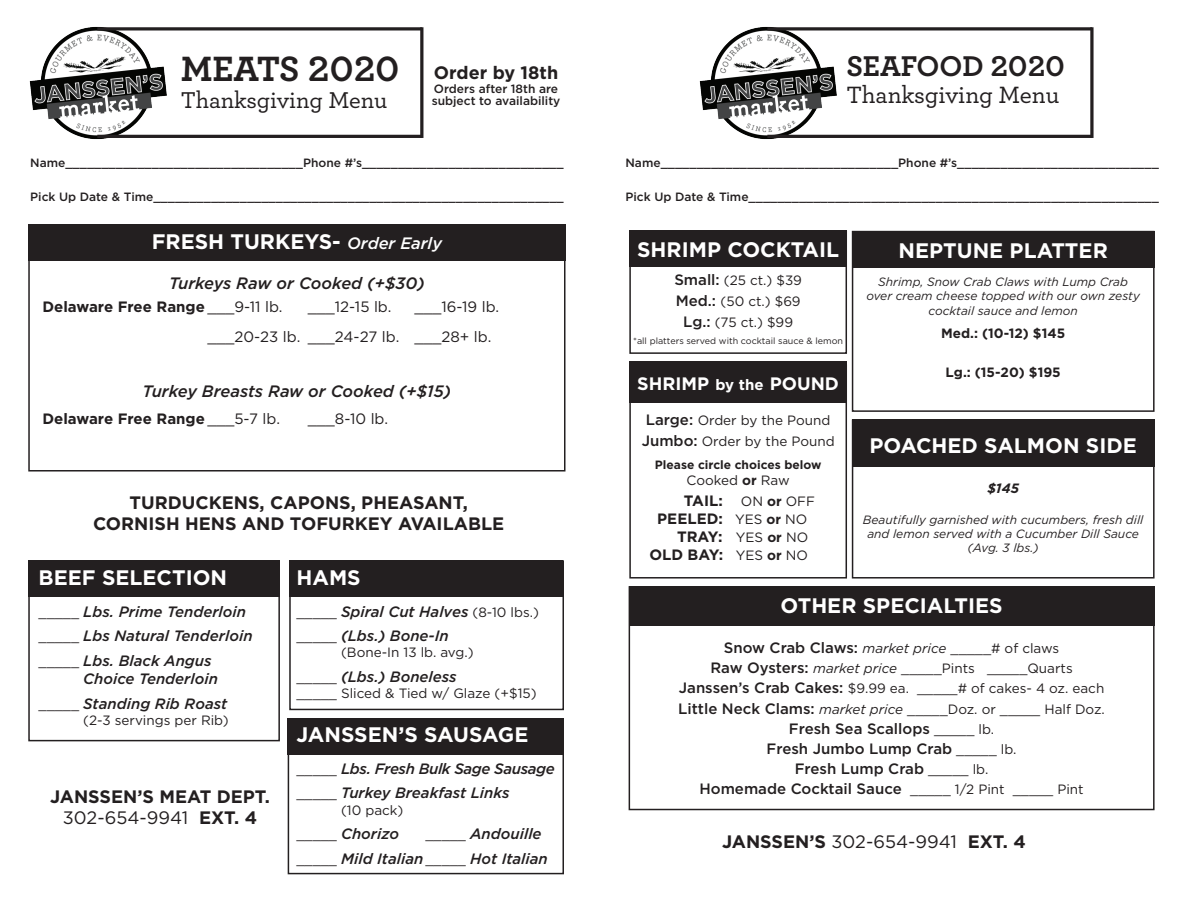
<style>
.page{position:relative;width:1188px;height:918px;background:#fff}
.page>*{position:absolute;margin:0;border:0;box-sizing:border-box;transform-origin:0 0}
.t1{font:700 36.9px "Archer Pro";letter-spacing:-.005em;color:#231f20}
.t2{font:700 30px "Archer Pro";color:#231f20}
.t3{font:500 24.75px "Archer Pro";color:#231f20}
.t4{font:500 24px "Archer Pro";color:#231f20}
.t5{font:700 21px "Gotham";color:#fff}
.t6{font:700 18px/21.6px "Gotham";color:#231f20;text-align:center}
.t7{font:700 18px "Gotham";color:#fff}
.t8{font:italic 500 16.5px "Gotham";color:#231f20}
.t9{font:italic 500 15px/24.8px "Gotham";color:#231f20}
.t10{font:500 15px/20.1px "Gotham";color:#231f20;text-align:center}
.t11{font:700 15px "Gotham";color:#231f20}
.t12{font:15px/29.8px "Gotham";color:#231f20}
.t13{font:italic 500 15px/24.8px "Gotham";letter-spacing:-.025em;color:#231f20}
.t14{font:13.5px/21px "Gotham";color:#231f20;text-align:center}
.t15{font:700 13.5px "Gotham";color:#231f20}
.t16{font:italic 700 13.5px "Gotham";color:#231f20}
.t17{font:500 12px/12px "Gotham";color:#231f20}
.t18{font:italic 12px/14.4px "Gotham";color:#231f20;text-align:center}
.t19{font:700 12px "Gotham";color:#231f20}
.t20{font:9px "Gotham";color:#231f20}
.s1{font-weight:500;font-style:italic;font-size:16.5px}
.s2{font-weight:400}
.s3{font-weight:400;font-style:normal;font-size:13.5px}
.s4{font-weight:500;font-style:italic;font-size:15px}
.s5{font-weight:500;font-size:15px}
.s6{font-size:15px}
.s7{font-weight:700}
.s8{font-weight:400;font-size:13.5px}
.s9{font-size:13.5px}
.s10{font-weight:400;font-style:italic;font-size:13.5px}
.s11{font-style:italic}
</style>
<div class="page">
<img style="left:29px;top:26px;width:138px;height:113px">
<svg style="left:97px;top:27px;width:323px;height:4px"></svg>
<hr style="left:97px;top:135px;width:325px;height:3px;background:#231f20">
<hr style="left:420px;top:27px;width:3px;height:111px;background:#231f20">
<img style="left:699px;top:26px;width:138px;height:113px">
<svg style="left:767px;top:27px;width:323px;height:4px"></svg>
<hr style="left:767px;top:135px;width:325px;height:3px;background:#231f20">
<svg style="left:1090px;top:27px;width:4px;height:111px"></svg>
<div style="left:629px;top:231px;width:218px;height:36px;background:#231f20"></div>
<div style="left:629px;top:231px;width:218px;height:123px;border:2px solid #231f20"></div>
<div style="left:852px;top:231px;width:303px;height:36px;background:#231f20"></div>
<div style="left:852px;top:420px;width:303px;height:47px;background:#231f20"></div>
<div style="left:852px;top:231px;width:303px;height:181px;border:2px solid #231f20"></div>
<div style="left:852px;top:420px;width:303px;height:159px;border:2px solid #231f20"></div>
<div style="left:629px;top:362px;width:218px;height:41px;background:#231f20"></div>
<div style="left:629px;top:364px;width:218px;height:215px;border:2px solid #231f20"></div>
<div style="left:629px;top:586px;width:526px;height:39px;background:#231f20"></div>
<div style="left:629px;top:586px;width:526px;height:224px;border:2px solid #231f20"></div>
<div style="left:288px;top:718px;width:276px;height:36px;background:#231f20"></div>
<div style="left:28px;top:560px;width:252px;height:37px;background:#231f20"></div>
<div style="left:28px;top:224px;width:538px;height:37px;background:#231f20"></div>
<div style="left:289px;top:560px;width:273px;height:37px;background:#231f20"></div>
<div style="left:288px;top:718px;width:276px;height:156px;border:2px solid #231f20"></div>
<div style="left:28px;top:560px;width:252px;height:181px;border:2px solid #231f20"></div>
<div style="left:28px;top:224px;width:538px;height:248px;border:2px solid #231f20"></div>
<div style="left:289px;top:560px;width:275px;height:150px;border:2px solid #231f20"></div>
<h1 class="t1" style="left:181px;top:40px;width:220px">MEATS 2020</h1>
<h3 class="t4" style="left:181px;top:83px;width:208px">Thanksgiving Menu</h3>
<h3 class="t6" style="left:434px;top:62px;width:126px">Order by 18th</h3>
<h2 class="t2" style="left:846px;top:42px;width:220px">SEAFOOD 2020</h2>
<h3 class="t3" style="left:846px;top:77px;width:215px">Thanksgiving Menu</h3>
<p class="t17" style="left:432px;top:82px;width:130px">Orders after 18th are subject to availability</p>
<p class="t17" style="left:30px;top:156px;width:535px">Name_________________________________Phone #’s____________________________</p>
<p class="t17" style="left:30px;top:191px;width:535px">Pick Up Date &amp; Time_________________________________________________________</p>
<h3 class="t5" style="left:152px;top:229px;width:292px">FRESH TURKEYS- <span class="s1">Order Early</span></h3>
<p class="t8" style="left:169px;top:274px;width:257px">Turkeys Raw or Cooked (+$30)</p>
<p class="t11" style="left:42px;top:298px;width:242px">Delaware Free Range <span class="s2">___9-11 lb.</span></p>
<p class="t12" style="left:308px;top:292px;width:85px">___12-15 lb.</p>
<p class="t12" style="left:207px;top:292px;width:293px;text-indent:207px">___16-19 lb. ___20-23 lb. ___24-27 lb. ___28+ lb.</p>
<p class="t8" style="left:143px;top:382px;width:310px">Turkey Breasts Raw or Cooked (+$15)</p>
<p class="t11" style="left:42px;top:410px;width:239px">Delaware Free Range <span class="s2">___5-7 lb.</span></p>
<p class="t12" style="left:308px;top:403px;width:82px">___8-10 lb.</p>
<h3 class="t6" style="left:93px;top:491px;width:413px">TURDUCKENS, CAPONS, PHEASANT,<br>CORNISH HENS AND TOFURKEY AVAILABLE</h3>
<h3 class="t5" style="left:39px;top:565px;width:190px">BEEF SELECTION</h3>
<p class="t9" style="left:39px;top:599px;width:216px"><span class="s3">_____</span> Lbs. Prime Tenderloin <span class="s3">_____</span> Lbs Natural Tenderloin <span class="s3">_____</span> Lbs. Black Angus</p>
<p class="t9" style="left:39px;top:666px;width:190px;text-indent:45px">Choice Tenderloin <span class="s3">_____</span> Standing Rib Roast</p>
<p class="t14" style="left:83px;top:709px;width:147px">(2-3 servings per Rib)</p>
<h3 class="t6" style="left:50px;top:785px;width:221px">JANSSEN’S MEAT DEPT.<br><span class="s2">302-654-9941</span> EXT. 4</h3>
<h3 class="t5" style="left:297px;top:565px;width:66px">HAMS</h3>
<p class="t14" style="left:297px;top:601px;width:244px">_____ <span class="s4">Spiral Cut Halves</span> (8-10 lbs.)</p>
<p class="t9" style="left:297px;top:623px;width:154px"><span class="s3">_____</span> (Lbs.) Bone-In</p>
<p class="t14" style="left:341px;top:642px;width:134px">(Bone-In 13 lb. avg.)</p>
<p class="t9" style="left:297px;top:664px;width:162px"><span class="s3">_____</span> (Lbs.) Boneless</p>
<p class="t14" style="left:297px;top:683px;width:242px">_____ Sliced &amp; Tied w/ Glaze (+$15)</p>
<h3 class="t5" style="left:297px;top:723px;width:233px">JANSSEN’S SAUSAGE</h3>
<p class="t13" style="left:297px;top:756px;width:260px"><span class="s3">_____</span> Lbs. Fresh Bulk Sage Sausage <span class="s3">_____</span> Turkey Breakfast Links</p>
<p class="t14" style="left:341px;top:799px;width:64px">(10 pack)</p>
<p class="t9" style="left:297px;top:822px;width:104px"><span class="s3">_____</span> Chorizo</p>
<p class="t9" style="left:297px;top:822px;width:253px;text-indent:129px"><span class="s3">_____</span> Andouille <span class="s3">_____</span> Mild Italian <span class="s3">_____</span> Hot Italian</p>
<p class="t17" style="left:626px;top:156px;width:535px">Name_________________________________Phone #’s____________________________</p>
<p class="t17" style="left:626px;top:191px;width:535px">Pick Up Date &amp; Time_________________________________________________________</p>
<h3 class="t5" style="left:637px;top:238px;width:204px">SHRIMP COCKTAIL</h3>
<p class="t14" style="left:674px;top:270px;width:129px"><span class="s5">Small:</span> (25 ct.) $39<br><span class="s5">Med.:</span> (50 ct.) $69<br><span class="s5">Lg.:</span> (75 ct.) $99</p>
<p class="t20" style="left:633px;top:336px;width:211px">*all platters served with cocktail sauce &amp; lemon</p>
<h3 class="t5" style="left:899px;top:238px;width:211px">NEPTUNE PLATTER</h3>
<p class="t18" style="left:866px;top:274px;width:275px">Shrimp, Snow Crab Claws with Lump Crab over cream cheese topped with our own zesty cocktail sauce and lemon</p>
<p class="t15" style="left:941px;top:325px;width:126px">Med.: (10-12) $145</p>
<p class="t15" style="left:946px;top:364px;width:117px">Lg.: (15-20) $195</p>
<h3 class="t7" style="left:637px;top:373px;width:203px">SHRIMP <span class="s6">by the</span> POUND</h3>
<p class="t14" style="left:642px;top:409px;width:194px;line-height:21.6px"><span class="s5">Large:</span> Order by the Pound<br><span class="s5">Jumbo:</span> Order by the Pound</p>
<p class="t19" style="left:655px;top:458px;width:168px">Please circle choices below</p>
<p class="t14" style="left:687px;top:470px;width:105px">Cooked <span class="s7">or</span> Raw</p>
<h3 class="t5" style="left:869px;top:433px;width:269px">POACHED SALMON SIDE</h3>
<p class="t16" style="left:987px;top:480px;width:33px">$145</p>
<p class="t18" style="left:863px;top:512px;width:282px">Beautifully garnished with cucumbers, fresh dill and lemon served with a Cucumber Dill Sauce (Avg. 3 lbs.)</p>
<p class="t11" style="left:684px;top:492px;width:133px">TAIL: <span class="s8">ON</span> <span class="s9">or</span> <span class="s8">OFF</span></p>
<p class="t11" style="left:657px;top:510px;width:151px">PEELED: <span class="s8">YES</span> <span class="s9">or</span> <span class="s8">NO</span></p>
<p class="t11" style="left:677px;top:528px;width:133px">TRAY: <span class="s8">YES</span> <span class="s9">or</span> <span class="s8">NO</span></p>
<p class="t11" style="left:649px;top:546px;width:160px">OLD BAY: <span class="s8">YES</span> <span class="s9">or</span> <span class="s8">NO</span></p>
<h3 class="t5" style="left:781px;top:593px;width:224px">OTHER SPECIALTIES</h3>
<p class="t10" style="left:724px;top:637px;width:337px">Snow Crab Claws: <span class="s10">market price</span> <span class="s8">_____# of claws</span></p>
<p class="t14" style="left:678px;top:658px;width:428px;line-height:20.1px"><span class="s5">Raw Oysters:</span> <span class="s11">market price</span> _____Pints _____Quarts<br><span class="s5">Janssen’s Crab Cakes:</span> $9.99 ea. _____# of cakes- 4 oz. each<br><span class="s5">Little Neck Clams:</span> <span class="s11">market price</span> _____Doz. or _____ Half Doz.</p>
<p class="t10" style="left:699px;top:718px;width:386px">Fresh Sea Scallops <span class="s8">_____ lb.<br></span>Fresh Jumbo Lump Crab <span class="s8">_____ lb.<br></span>Fresh Lump Crab <span class="s8">_____ lb.<br></span>Homemade Cocktail Sauce <span class="s8">_____ 1/2 Pint _____ Pint</span></p>
<h3 class="t6" style="left:722px;top:831px;width:305px">JANSSEN’S <span class="s2">302-654-9941</span> EXT. 4</h3>
</div>
